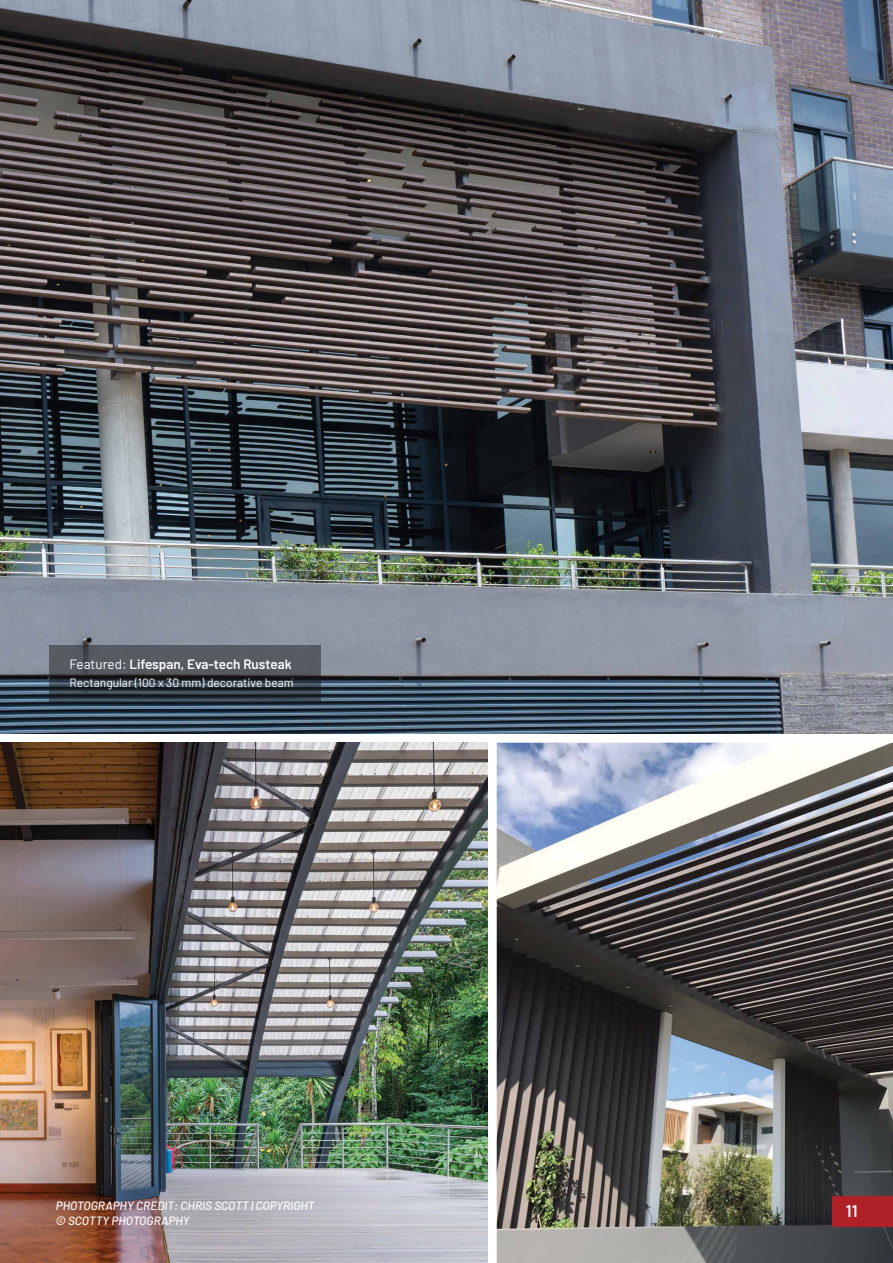
<style>
.page{position:relative;width:893px;height:1263px;background:#fff}
.page>*{position:absolute;margin:0;border:0;box-sizing:border-box;transform-origin:0 0}
.t1{font:600 16.65px "Barlow";color:#fff}
.t2{font:600 13.5px "Barlow";color:#fff}
.t3{font:italic 500 12px/14.4px "Barlow";color:#fff}
.t4{font:12px "Barlow";color:#fff}
.s1{font-weight:400}
</style>
<div class="page">
<img style="left:497px;top:743px;width:396px;height:520px">
<img style="left:0;top:743px;width:488px;height:520px">
<div style="left:833px;top:1196px;width:60px;height:30px;background:#af2027"></div>
<img style="left:0;top:0;width:893px;height:733px">
<svg style="left:50px;top:645px;width:271px;height:57px;background:#414850"></svg>
<p class="t2" style="left:69px;top:654px;width:224px"><span class="s1">Featured:</span> Lifespan, Eva-tech Rusteak</p>
<p class="t4" style="left:69px;top:674px;width:226px">Rectangular (100 x 30 mm) decorative beam</p>
<p class="t3" style="left:56px;top:1198px;width:260px">PHOTOGRAPHY CREDIT: CHRIS SCOTT | COPYRIGHT © SCOTTY PHOTOGRAPHY</p>
<h1 class="t1" style="left:846px;top:1198px;width:13px">11</h1>
</div>
